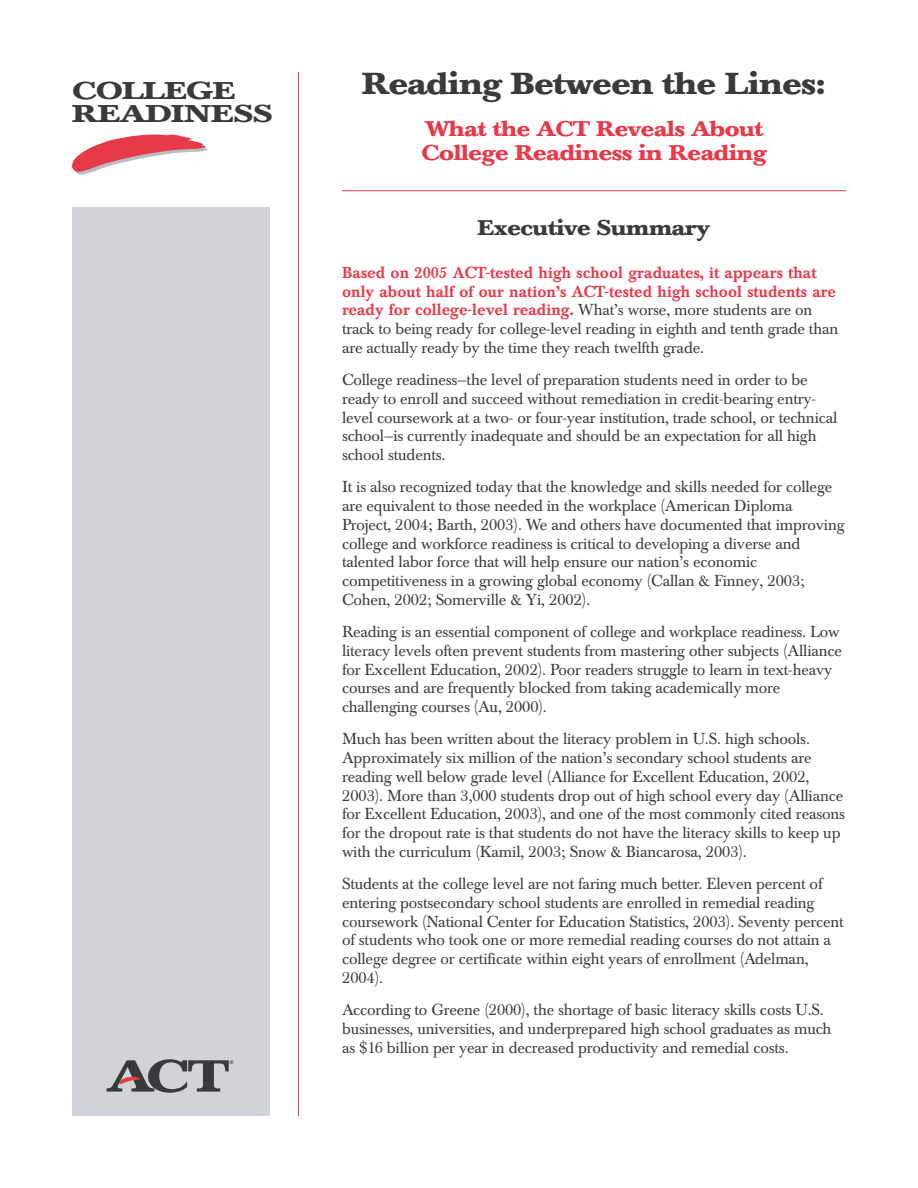
<style>
.page{position:relative;width:918px;height:1188px;background:#fff}
.page>*{position:absolute;margin:0;border:0;box-sizing:border-box;transform-origin:0 0}
.t1{font:700 30px "Baskerville BE";letter-spacing:-.01em;color:#383a3b;scale:1.1 1}
.t2{font:700 24px/23px "Baskerville BE";letter-spacing:-.015em;color:#383a3b;scale:1.3 1}
.t3{font:700 21px/24px "Baskerville BE";letter-spacing:-.01em;color:#e63a49;scale:1.1 1}
.t4{font:700 21px "Baskerville BE";letter-spacing:-.01em;color:#383a3b;scale:1.1 1}
.t5{font:15.75px/18.8px "Baskerville BE";letter-spacing:-.01em;color:#383a3b}
.t6{font:5.1px "Helvetica";color:#383a3b}
.s1{font-weight:500;color:#e63a49}
</style>
<div class="page">
<div style="left:72px;top:207px;width:198px;height:909px;background:#d0d3d7"></div>
<svg style="left:72px;top:134px;width:136px;height:41px"></svg>
<hr style="left:298px;top:72px;width:1px;height:1044px;background:#e63a49">
<svg style="left:107px;top:1059px;width:122px;height:34px"></svg>
<hr style="left:342px;top:190px;width:504px;height:1px;background:#e63a49">
<h2 class="t2" style="left:72px;top:82px;width:156px">COLLEGE<br>READINESS</h2>
<h1 class="t1" style="left:362px;top:72px;width:423px">Reading Between the Lines:</h1>
<h3 class="t3" style="left:421px;top:119px;width:315px">What the ACT Reveals About<br>College Readiness in Reading</h3>
<p class="t6" style="left:230px;top:1060px;width:5px">®</p>
<h3 class="t4" style="left:478px;top:220px;width:213px">Executive Summary</h3>
<p class="t5" style="left:342px;top:265px;width:498px"><span class="s1">Based on 2005 ACT-tested high school graduates, it appears that only about half of our nation’s ACT-tested high school students are ready for college-level reading.</span> What’s worse, more students are on track to being ready for college-level reading in eighth and tenth grade than are actually ready by the time they reach twelfth grade.</p>
<p class="t5" style="left:342px;top:372px;width:497px">College readiness—the level of preparation students need in order to be ready to enroll and succeed without remediation in credit-bearing entry&shy;level coursework at a two- or four-year institution, trade school, or technical school—is currently inadequate and should be an expectation for all high school students.</p>
<p class="t5" style="left:342px;top:479px;width:504px">It is also recognized today that the knowledge and skills needed for college are equivalent to those needed in the workplace (American Diploma Project, 2004; Barth, 2003). We and others have documented that improving college and workforce readiness is critical to developing a diverse and talented labor force that will help ensure our nation’s economic competitiveness in a growing global economy (Callan &amp; Finney, 2003; Cohen, 2002; Somerville &amp; Yi, 2002).</p>
<p class="t5" style="left:342px;top:624px;width:502px">Reading is an essential component of college and workplace readiness. Low literacy levels often prevent students from mastering other subjects (Alliance for Excellent Education, 2002). Poor readers struggle to learn in text-heavy courses and are frequently blocked from taking academically more challenging courses (Au, 2000).</p>
<p class="t5" style="left:342px;top:731px;width:505px">Much has been written about the literacy problem in U.S. high schools.<br>Approximately six million of the nation’s secondary school students are reading well below grade level (Alliance for Excellent Education, 2002, 2003). More than 3,000 students drop out of high school every day (Alliance for Excellent Education, 2003), and one of the most commonly cited reasons for the dropout rate is that students do not have the literacy skills to keep up with the curriculum (Kamil, 2003; Snow &amp; Biancarosa, 2003).</p>
<p class="t5" style="left:342px;top:876px;width:503px">Students at the college level are not faring much better. Eleven percent of entering postsecondary school students are enrolled in remedial reading coursework (National Center for Education Statistics, 2003). Seventy percent of students who took one or more remedial reading courses do not attain a college degree or certificate within eight years of enrollment (Adelman, 2004).</p>
<p class="t5" style="left:342px;top:1002px;width:491px">According to Greene (2000), the shortage of basic literacy skills costs U.S. businesses, universities, and underprepared high school graduates as much as $16 billion per year in decreased productivity and remedial costs.</p>
</div>
